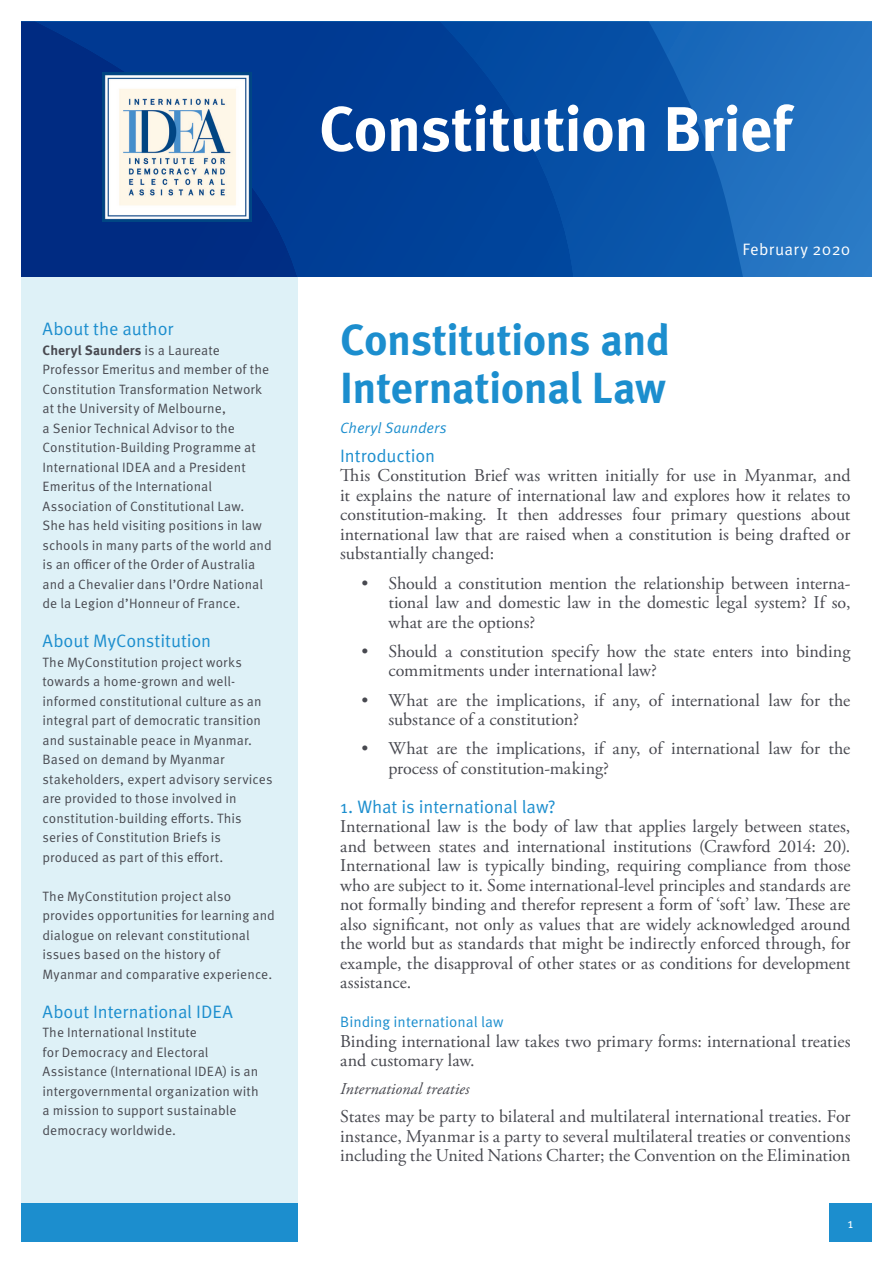
<style>
.page{position:relative;width:893px;height:1263px;background:#fff}
.page>*{position:absolute;margin:0;border:0;box-sizing:border-box;transform-origin:0 0}
.t1{font:700 63px "Meta OT";letter-spacing:-.015em;color:#fff}
.t2{font:700 43.5px/48.8px "Meta OT";letter-spacing:-.015em;color:#1c8ece}
.t3{font:18px/19.5px "Adobe Garamond Pro";color:#484950;text-align:justify}
.t4{font:18px "Meta OT Norm";letter-spacing:-.005em;color:#1c8ece}
.t5{font:italic 16.5px "Adobe Garamond Pro";letter-spacing:.005em;color:#484950}
.t6{font:16.5px "Meta OT Norm";letter-spacing:.02em;color:#fff}
.t7{font:15px "Meta OT Norm";color:#1c8ece}
.t8{font:15px "Meta OT Norm Ita";color:#1c8ece}
.t9{font:13.5px/19.5px "Meta OT Norm";letter-spacing:.005em;color:#484950}
.t10{font:700 13.5px "Meta OT";letter-spacing:.01em;color:#484950}
.t11{font:13.5px "Meta OT Norm";color:#fff}
.s1{font-family:"Meta OT Norm";font-weight:400}
</style>
<div class="page">
<div style="left:829px;top:1203px;width:43px;height:39px;background:#1c8ece"></div>
<div style="left:21px;top:267px;width:277px;height:955px;background:#def1f7"></div>
<svg style="left:21px;top:21px;width:851px;height:256px;background:#094b9f"></svg>
<img style="left:103px;top:72px;width:149px;height:149px">
<div style="left:21px;top:1203px;width:277px;height:39px;background:#1c8ece"></div>
<p class="t4" style="left:43px;top:318px;width:132px">About the author</p>
<p class="t10" style="left:43px;top:341px;width:179px">Cheryl Saunders <span class="s1">is a Laureate</span></p>
<p class="t9" style="left:43px;top:360px;width:231px">Professor Emeritus and member of the Constitution Transformation Network at the University of Melbourne,<br>a Senior Technical Advisor to the Constitution-Building Programme at International IDEA and a President Emeritus of the International Association of Constitutional Law.<br>She has held visiting positions in law schools in many parts of the world and is an officer of the Order of Australia and a Chevalier dans l’Ordre National de la Legion d’Honneur of France.</p>
<p class="t4" style="left:43px;top:630px;width:170px">About MyConstitution</p>
<p class="t9" style="left:43px;top:652px;width:232px">The MyConstitution project works towards a home-grown and well&shy;informed constitutional culture as an integral part of democratic transition and sustainable peace in Myanmar.<br>Based on demand by Myanmar stakeholders, expert advisory services are provided to those involved in constitution-building efforts. This series of Constitution Briefs is produced as part of this effort.</p>
<p class="t9" style="left:43px;top:886px;width:234px">The MyConstitution project also provides opportunities for learning and dialogue on relevant constitutional issues based on the history of Myanmar and comparative experience.</p>
<p class="t4" style="left:43px;top:1000px;width:192px">About International IDEA</p>
<p class="t9" style="left:43px;top:1023px;width:218px">The International Institute<br>for Democracy and Electoral<br>Assistance (International IDEA) is an intergovernmental organization with a mission to support sustainable democracy worldwide.</p>
<h1 class="t1" style="left:319px;top:89px;width:474px">Constitution Brief</h1>
<p class="t6" style="left:742px;top:240px;width:110px">February 2020</p>
<h2 class="t2" style="left:340px;top:316px;width:332px">Constitutions and<br>International Law</h2>
<p class="t8" style="left:340px;top:418px;width:108px">Cheryl Saunders</p>
<p class="t4" style="left:340px;top:445px;width:97px">Introduction</p>
<p class="t3" style="left:340px;top:466px;width:512px">This Constitution Brief was written initially for use in Myanmar, and it explains the nature of international law and explores how it relates to constitution-making. It then addresses four primary questions about international law that are raised when a constitution is being drafted or substantially changed:</p>
<p class="t3" style="left:388px;top:574px;width:464px;text-indent:-27px">• Should a constitution mention the relationship between interna&shy;tional law and domestic law in the domestic legal system? If so, what are the options?</p>
<p class="t3" style="left:388px;top:642px;width:463px;text-indent:-27px">• Should a constitution specify how the state enters into binding commitments under international law?</p>
<p class="t3" style="left:388px;top:691px;width:463px;text-indent:-27px">• What are the implications, if any, of international law for the substance of a constitution?</p>
<p class="t3" style="left:388px;top:739px;width:463px;text-indent:-27px">• What are the implications, if any, of international law for the process of constitution-making?</p>
<p class="t4" style="left:340px;top:796px;width:217px">1. What is international law?</p>
<p class="t3" style="left:340px;top:817px;width:512px">International law is the body of law that applies largely between states, and between states and international institutions (Crawford 2014: 20).<br>International law is typically binding, requiring compliance from those who are subject to it. Some international-level principles and standards are not formally binding and therefor represent a form of ‘soft’ law. These are also significant, not only as values that are widely acknowledged around the world but as standards that might be indirectly enforced through, for example, the disapproval of other states or as conditions for development assistance.</p>
<p class="t7" style="left:340px;top:1013px;width:165px">Binding international law</p>
<p class="t3" style="left:340px;top:1032px;width:512px">Binding international law takes two primary forms: international treaties and customary law.</p>
<p class="t5" style="left:340px;top:1079px;width:131px">International treaties</p>
<p class="t3" style="left:340px;top:1107px;width:512px">States may be party to bilateral and multilateral international treaties. For instance, Myanmar is a party to several multilateral treaties or conventions including the United Nations Charter; the Convention on the Elimination</p>
<p class="t11" style="left:847px;top:1215px;width:7px">1</p>
</div>
